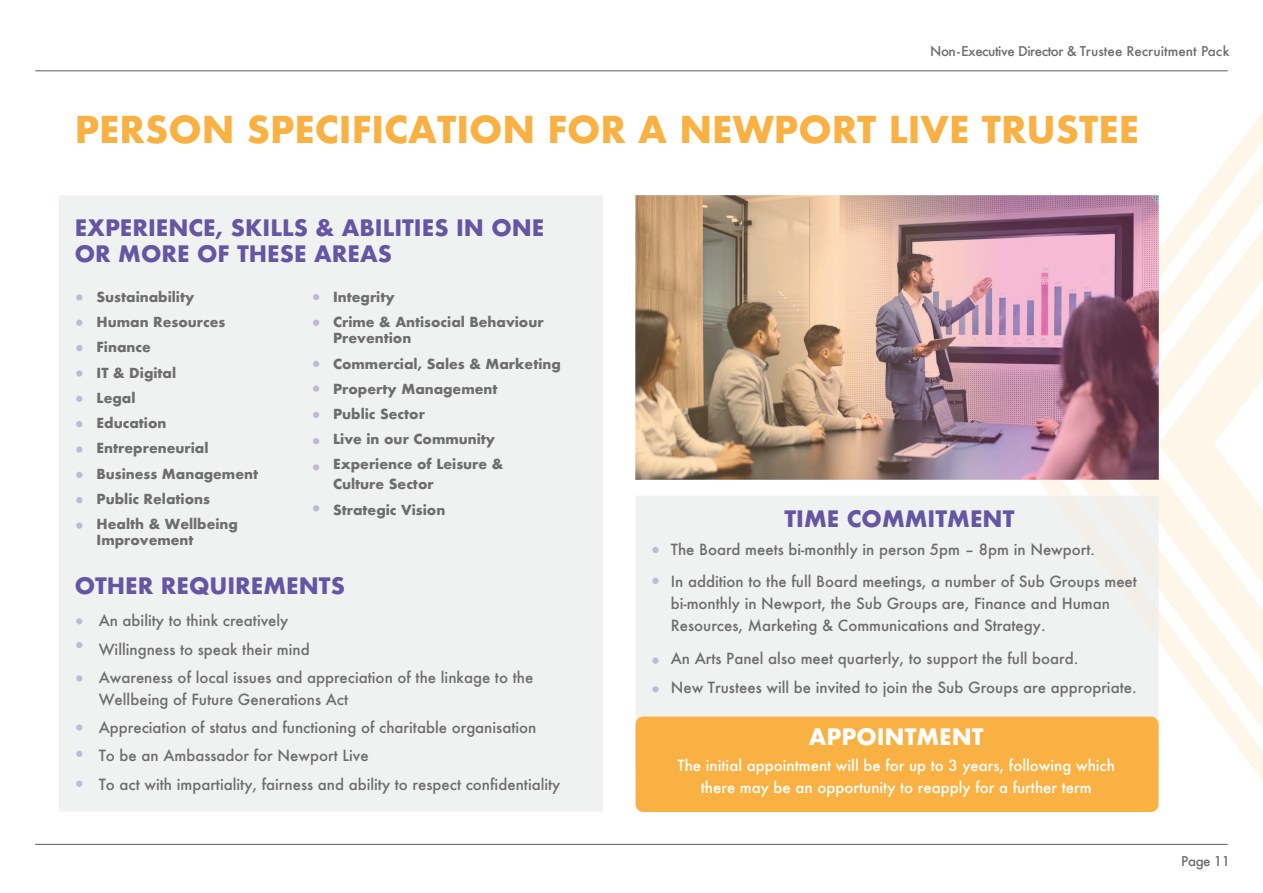
<style>
.page{position:relative;width:1263px;height:893px;background:#fff}
.page>*{position:absolute;margin:0;border:0;box-sizing:border-box;transform-origin:0 0}
.t1{font:700 36px "Futura";color:#fab144}
.t2{font:700 22.05px/26.4px "Futura";color:#6555a3}
.t3{font:700 22.05px "Futura";color:#fff}
.t4{font:500 15px/28.2px "Futura";color:#6d6d6d}
.t5{font:500 15px/22.2px "Futura";color:#fff;text-align:center}
.t6{font:700 13.5px/25.2px "Futura";color:#6d6d6d}
.t7{font:500 13.2px "Futura";letter-spacing:-.035em;color:#6d6d6d}
</style>
<div class="page">
<svg style="left:1039px;top:112px;width:224px;height:669px"></svg>
<div style="left:636px;top:496px;width:522px;height:226px;background:#f0f1f1"></div>
<svg style="left:1050px;top:306px;width:213px;height:335px"></svg>
<div style="left:59px;top:195px;width:544px;height:616px;background:#f0f1f1"></div>
<hr style="left:35px;top:70px;width:1193px;height:1px;background:#6d6d6d">
<hr style="left:35px;top:844px;width:1193px;height:1px;background:#6d6d6d">
<div style="left:635px;top:717px;width:523px;height:95px;background:#fab144;border-radius:8px"></div>
<svg style="left:76px;top:618px;width:6px;height:6px"></svg>
<svg style="left:76px;top:642px;width:6px;height:6px"></svg>
<div style="left:76px;top:675px;width:6px;height:7px;background:#c0bad7;border-radius:50%"></div>
<div style="left:76px;top:724px;width:6px;height:7px;background:#c0bad7;border-radius:50%"></div>
<svg style="left:76px;top:751px;width:6px;height:6px"></svg>
<svg style="left:76px;top:781px;width:6px;height:6px"></svg>
<div style="left:652px;top:547px;width:7px;height:6px;background:#c0bad7;border-radius:50%"></div>
<div style="left:652px;top:578px;width:7px;height:6px;background:#c0bad7;border-radius:50%"></div>
<div style="left:652px;top:657px;width:7px;height:7px;background:#c0bad7;border-radius:50%"></div>
<div style="left:652px;top:686px;width:7px;height:6px;background:#c0bad7;border-radius:50%"></div>
<div style="left:76px;top:320px;width:7px;height:6px;background:#c0bad7;border-radius:50%"></div>
<div style="left:76px;top:294px;width:7px;height:7px;background:#c0bad7;border-radius:50%"></div>
<div style="left:76px;top:345px;width:7px;height:6px;background:#c0bad7;border-radius:50%"></div>
<div style="left:76px;top:370px;width:7px;height:7px;background:#c0bad7;border-radius:50%"></div>
<div style="left:76px;top:396px;width:7px;height:6px;background:#c0bad7;border-radius:50%"></div>
<div style="left:76px;top:446px;width:7px;height:7px;background:#c0bad7;border-radius:50%"></div>
<div style="left:76px;top:421px;width:7px;height:6px;background:#c0bad7;border-radius:50%"></div>
<div style="left:76px;top:472px;width:7px;height:6px;background:#c0bad7;border-radius:50%"></div>
<div style="left:76px;top:497px;width:7px;height:6px;background:#c0bad7;border-radius:50%"></div>
<div style="left:76px;top:522px;width:7px;height:7px;background:#c0bad7;border-radius:50%"></div>
<svg style="left:313px;top:361px;width:6px;height:6px"></svg>
<svg style="left:313px;top:320px;width:6px;height:6px"></svg>
<svg style="left:313px;top:294px;width:6px;height:6px"></svg>
<div style="left:313px;top:385px;width:6px;height:7px;background:#c0bad7;border-radius:50%"></div>
<div style="left:313px;top:464px;width:6px;height:7px;background:#c0bad7;border-radius:50%"></div>
<svg style="left:313px;top:412px;width:6px;height:6px"></svg>
<svg style="left:313px;top:438px;width:6px;height:6px"></svg>
<svg style="left:313px;top:505px;width:6px;height:6px"></svg>
<img style="left:635px;top:195px;width:524px;height:285px">
<p class="t7" style="left:930px;top:42px;width:301px">Non-Executive Director &amp; Trustee Recruitment Pack</p>
<h1 class="t1" style="left:75px;top:103px;width:1066px">PERSON SPECIFICATION FOR A NEWPORT LIVE TRUSTEE</h1>
<h2 class="t2" style="left:75px;top:214px;width:471px">EXPERIENCE, SKILLS &amp; ABILITIES IN ONE<br>OR MORE OF THESE AREAS</h2>
<p class="t6" style="left:97px;top:284px;width:163px">Sustainability<br>Human Resources<br>Finance<br>IT &amp; Digital<br>Legal<br>Education<br>Entrepreneurial<br>Business Management<br>Public Relations<br>Health &amp; Wellbeing</p>
<p class="t6" style="left:97px;top:527px;width:99px">Improvement</p>
<p class="t6" style="left:333px;top:284px;width:212px">Integrity<br>Crime &amp; Antisocial Behaviour</p>
<p class="t6" style="left:333px;top:326px;width:229px">Prevention<br>Commercial, Sales &amp; Marketing<br>Property Management<br>Public Sector<br>Live in our Community<br>Experience of Leisure &amp;</p>
<p class="t6" style="left:333px;top:470px;width:114px;line-height:26.4px">Culture Sector<br>Strategic Vision</p>
<h2 class="t2" style="left:75px;top:573px;width:272px">OTHER REQUIREMENTS</h2>
<p class="t4" style="left:99px;top:606px;width:436px">An ability to think creatively<br>Willingness to speak their mind<br>Awareness of local issues and appreciation of the linkage to the</p>
<p class="t4" style="left:99px;top:685px;width:463px">Wellbeing of Future Generations Act<br>Appreciation of status and functioning of charitable organisation<br>To be an Ambassador for Newport Live<br>To act with impartiality, fairness and ability to respect confidentiality</p>
<h2 class="t2" style="left:784px;top:505px;width:232px">TIME COMMITMENT</h2>
<p class="t4" style="left:671px;top:533px;width:468px;line-height:32.4px">The Board meets bi-monthly in person 5pm – 8pm in Newport.<br>In addition to the full Board meetings, a number of Sub Groups meet</p>
<p class="t4" style="left:671px;top:592px;width:441px;line-height:22.2px">bi-monthly in Newport, the Sub Groups are, Finance and Human<br>Resources, Marketing &amp; Communications and Strategy.</p>
<p class="t4" style="left:671px;top:643px;width:467px;line-height:29.4px">An Arts Panel also meet quarterly, to support the full board.<br>New Trustees will be invited to join the Sub Groups are appropriate.</p>
<h2 class="t3" style="left:809px;top:721px;width:176px">APPOINTMENT</h2>
<p class="t5" style="left:677px;top:754px;width:439px">The initial appointment will be for up to 3 years, following which there may be an opportunity to reapply for a further term</p>
<p class="t7" style="left:1181px;top:852px;width:50px">Page 11</p>
</div>
